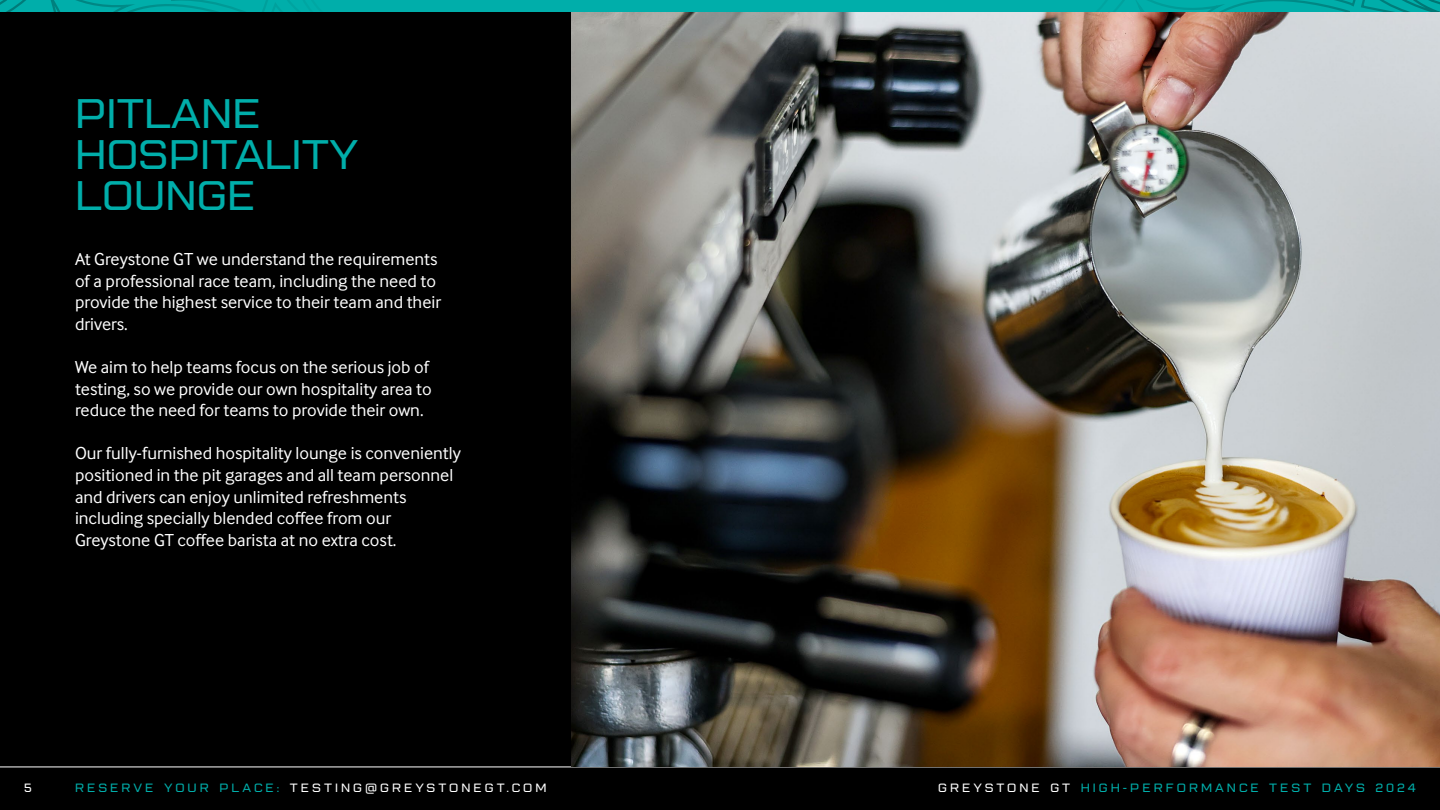
<style>
.page{position:relative;width:1440px;height:810px;background:#fff}
.page>*{position:absolute;margin:0;border:0;box-sizing:border-box;transform-origin:0 0}
.t1{font:41.25px/41.2px "Lustra Text";color:#00aeaa}
.t2{font:18px/21.6px "Inter Face Corp";color:#fff}
.t3{font:12px "Lustra Text";letter-spacing:.25em;color:#fff}
.t4{font:12px "Lustra Text";letter-spacing:.25em;color:#00aeaa}
.s1{color:#00aeaa}
.s2{color:#fff}
</style>
<div class="page">
<svg style="left:0;top:0;width:365px;height:13px;background:#009c98"></svg>
<svg style="left:1028px;top:0;width:412px;height:13px;background:#0ea7a2"></svg>
<div style="left:0;top:13px;width:1440px;height:797px;background:#000"></div>
<hr style="left:0;top:767px;width:1440px;height:1px;background:#fff">
<img style="left:572px;top:13px;width:868px;height:754px">
<h1 class="t1" style="left:75px;top:94px;width:285px">PITLANE<br>HOSPITALITY<br>LOUNGE</h1>
<p class="t2" style="left:75px;top:248px;width:368px">At Greystone GT we understand the requirements of a professional race team, including the need to provide the highest service to their team and their drivers.</p>
<p class="t2" style="left:75px;top:356px;width:358px">We aim to help teams focus on the serious job of testing, so we provide our own hospitality area to reduce the need for teams to provide their own.</p>
<p class="t2" style="left:75px;top:443px;width:387px">Our fully-furnished hospitality lounge is conveniently positioned in the pit garages and all team personnel and drivers can enjoy unlimited refreshments including specially blended coffee from our Greystone GT coffee barista at no extra cost.</p>
<p class="t3" style="left:24px;top:780px;width:9px">5</p>
<p class="t3" style="left:75px;top:780px;width:473px"><span class="s1">RESERVE YOUR PLACE:</span> TESTING@GREYSTONEGT.COM</p>
<p class="t4" style="left:938px;top:780px;width:479px"><span class="s2">GREYSTONE GT</span> HIGH-PERFORMANCE TEST DAYS 2024</p>
</div>
